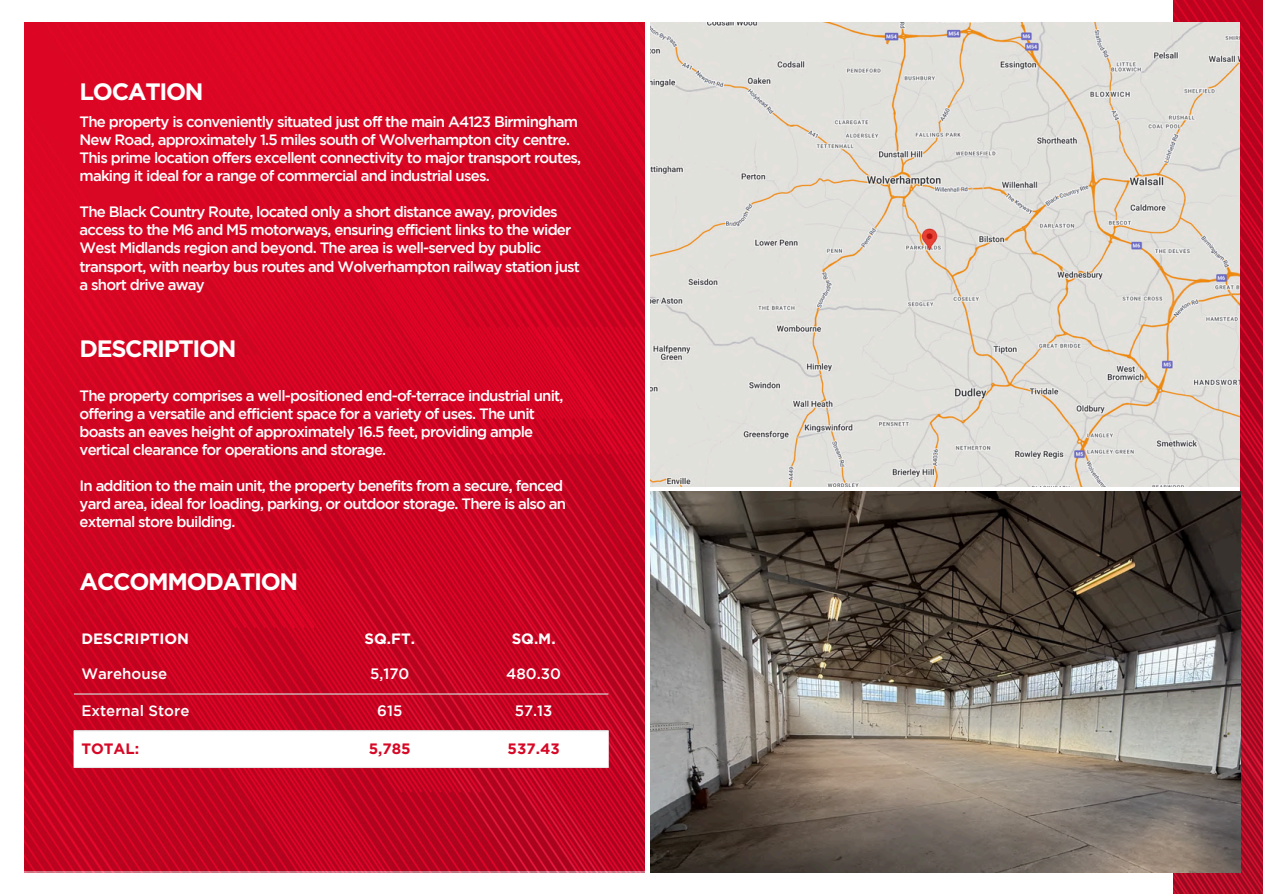
<style>
.page{position:relative;width:1263px;height:894px;background:#fff}
.page>*{position:absolute;margin:0;border:0;box-sizing:border-box;transform-origin:0 0}
.t1{font:700 23.7px "Gotham";letter-spacing:-.055em;color:#fff}
.t2{font:500 15px/18px "Gotham";letter-spacing:-.055em;color:#fff}
.t3{font:700 15px "Gotham";color:#fff}
.t4{font:500 15px "Gotham";color:#fff}
.t5{font:700 15px "Gotham";color:#d60825}
.t6{font:700 15px "Gotham";color:#d70826}
</style>
<div class="page">
<img style="left:24px;top:22px;width:620px;height:850px">
<img style="left:1174px;top:0;width:88px;height:893px">
<img style="left:651px;top:491px;width:589px;height:380px">
<img style="left:650px;top:22px;width:590px;height:464px">
<svg style="left:74px;top:730px;width:535px;height:37px"></svg>
<hr style="left:74px;top:693px;width:534px;height:1px;background:#e6e6e6">
<hr style="left:74px;top:730px;width:534px;height:1px;background:#e6e6e6">
<hr style="left:74px;top:766px;width:534px;height:1px;background:#e6e6e6">
<p class="t1" style="left:80px;top:78px;width:125px">LOCATION</p>
<p class="t2" style="left:80px;top:114px;width:503px">The property is conveniently situated just off the main A4123 Birmingham New Road, approximately 1.5 miles south of Wolverhampton city centre.<br>This prime location offers excellent connectivity to major transport routes, making it ideal for a range of commercial and industrial uses.</p>
<p class="t2" style="left:80px;top:204px;width:502px">The Black Country Route, located only a short distance away, provides access to the M6 and M5 motorways, ensuring efficient links to the wider West Midlands region and beyond. The area is well-served by public transport, with nearby bus routes and Wolverhampton railway station just a short drive away</p>
<p class="t1" style="left:80px;top:335px;width:159px">DESCRIPTION</p>
<p class="t2" style="left:80px;top:387px;width:485px">The property comprises a well-positioned end-of-terrace industrial unit, offering a versatile and efficient space for a variety of uses. The unit boasts an eaves height of approximately 16.5 feet, providing ample vertical clearance for operations and storage.</p>
<p class="t2" style="left:80px;top:477px;width:488px">In addition to the main unit, the property benefits from a secure, fenced yard area, ideal for loading, parking, or outdoor storage. There is also an external store building.</p>
<p class="t1" style="left:80px;top:567px;width:220px">ACCOMMODATION</p>
<p class="t3" style="left:81px;top:629px;width:109px">DESCRIPTION</p>
<h1 class="t3" style="left:364px;top:629px;width:52px">SQ.FT.</h1>
<p class="t3" style="left:512px;top:629px;width:45px">SQ.M.</p>
<p class="t4" style="left:81px;top:668px;width:87px">Warehouse</p>
<h1 class="t2" style="left:370px;top:665px;width:41px">5,170</h1>
<p class="t2" style="left:506px;top:665px;width:56px">480.30</p>
<p class="t4" style="left:81px;top:704px;width:110px">External Store</p>
<h1 class="t2" style="left:377px;top:702px;width:27px">615</h1>
<p class="t2" style="left:515px;top:702px;width:39px">57.13</p>
<p class="t6" style="left:81px;top:739px;width:59px">TOTAL:</p>
<p class="t5" style="left:369px;top:739px;width:44px">5,785</p>
<p class="t5" style="left:508px;top:739px;width:54px">537.43</p>
</div>
